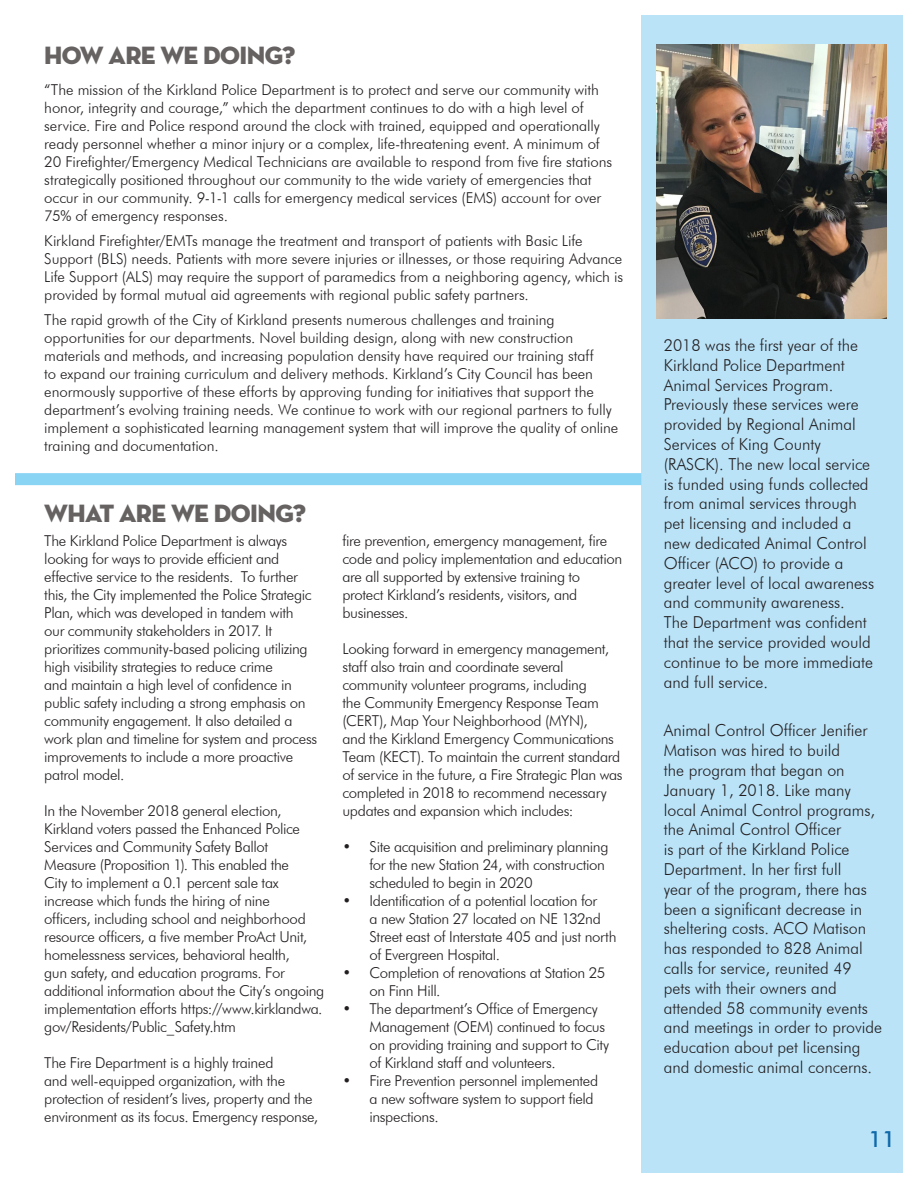
<style>
.page{position:relative;width:918px;height:1188px;background:#fff}
.page>*{position:absolute;margin:0;border:0;box-sizing:border-box;transform-origin:0 0}
.accomp_title{font:25.5px "Neutra Disp Exp Titling";letter-spacing:-.025em;color:#656261}
.Paragraph_Style_2{font:500 22.5px "Futura BT";color:#1169aa}
.body_text{font:300 16.5px/19.8px "Futura BT";color:#231f20}
.body_text-2{font:300 15px/18px "Futura BT";letter-spacing:-.02em;color:#231f20}
</style>
<div class="page">
<div style="left:641px;top:0;width:275px;height:1188px;background:#bae3f8"></div>
<div style="left:0;top:473px;width:641px;height:12px;background:#89d3f4"></div>
<img style="left:657px;top:45px;width:230px;height:274px">
<div style="left:0;top:0;width:918px;height:1188px;border:15px solid #fff"></div>
<p class="accomp_title" style="left:44px;top:39px;width:253px">HOW ARE WE DOING?</p>
<p class="body_text-2" style="left:44px;top:81px;width:569px">“The mission of the Kirkland Police Department is to protect and serve our community with honor, integrity and courage,” which the department continues to do with a high level of service. Fire and Police respond around the clock with trained, equipped and operationally ready personnel whether a minor injury or a complex, life-threatening event. A minimum of 20 Firefighter/Emergency Medical Technicians are available to respond from five fire stations strategically positioned throughout our community to the wide variety of emergencies that occur in our community. 9-1-1 calls for emergency medical services (EMS) account for over 75% of emergency responses.</p>
<p class="body_text-2" style="left:44px;top:232px;width:580px">Kirkland Firefighter/EMTs manage the treatment and transport of patients with Basic Life Support (BLS) needs. Patients with more severe injuries or illnesses, or those requiring Advance Life Support (ALS) may require the support of paramedics from a neighboring agency, which is provided by formal mutual aid agreements with regional public safety partners.</p>
<p class="body_text-2" style="left:44px;top:310px;width:576px">The rapid growth of the City of Kirkland presents numerous challenges and training opportunities for our departments. Novel building design, along with new construction materials and methods, and increasing population density have required our training staff<br>to expand our training curriculum and delivery methods. Kirkland’s City Council has been enormously supportive of these efforts by approving funding for initiatives that support the department’s evolving training needs. We continue to work with our regional partners to fully implement a sophisticated learning management system that will improve the quality of online training and documentation.</p>
<p class="accomp_title" style="left:44px;top:498px;width:263px">WHAT ARE WE DOING?</p>
<p class="body_text-2" style="left:44px;top:532px;width:275px">The Kirkland Police Department is always looking for ways to provide efficient and effective service to the residents. To further this, the City implemented the Police Strategic Plan, which was developed in tandem with our community stakeholders in 2017. It prioritizes community-based policing utilizing high visibility strategies to reduce crime<br>and maintain a high level of confidence in public safety including a strong emphasis on community engagement. It also detailed a work plan and timeline for system and process improvements to include a more proactive patrol model.</p>
<p class="body_text-2" style="left:44px;top:802px;width:282px">In the November 2018 general election, Kirkland voters passed the Enhanced Police Services and Community Safety Ballot<br>Measure (Proposition 1). This enabled the<br>City to implement a 0.1 percent sale tax increase which funds the hiring of nine<br>officers, including school and neighborhood resource officers, a five member ProAct Unit, homelessness services, behavioral health,<br>gun safety, and education programs. For additional information about the City’s ongoing implementation efforts https://www.kirklandwa. gov/Residents/Public_Safety.htm</p>
<p class="body_text-2" style="left:44px;top:1054px;width:275px">The Fire Department is a highly trained<br>and well-equipped organization, with the protection of resident’s lives, property and the environment as its focus. Emergency response,</p>
<p class="body_text-2" style="left:342px;top:532px;width:281px">fire prevention, emergency management, fire code and policy implementation and education are all supported by extensive training to protect Kirkland’s residents, visitors, and businesses.</p>
<p class="body_text-2" style="left:342px;top:640px;width:282px">Looking forward in emergency management, staff also train and coordinate several community volunteer programs, including<br>the Community Emergency Response Team (CERT), Map Your Neighborhood (MYN),<br>and the Kirkland Emergency Communications Team (KECT). To maintain the current standard of service in the future, a Fire Strategic Plan was completed in 2018 to recommend necessary updates and expansion which includes:</p>
<p class="body_text-2" style="left:369px;top:838px;width:241px;text-indent:-27px">• Site acquisition and preliminary planning for the new Station 24, with construction scheduled to begin in 2020</p>
<p class="body_text-2" style="left:369px;top:892px;width:249px;text-indent:-27px">• Identification of a potential location for<br>a new Station 27 located on NE 132nd Street east of Interstate 405 and just north of Evergreen Hospital.</p>
<p class="body_text-2" style="left:369px;top:964px;width:238px;text-indent:-27px">• Completion of renovations at Station 25 on Finn Hill.</p>
<p class="body_text-2" style="left:369px;top:1000px;width:241px;text-indent:-27px">• The department’s Office of Emergency Management (OEM) continued to focus on providing training and support to City of Kirkland staff and volunteers.</p>
<p class="body_text-2" style="left:369px;top:1072px;width:230px;text-indent:-27px">• Fire Prevention personnel implemented a new software system to support field inspections.</p>
<p class="body_text" style="left:664px;top:335px;width:212px">2018 was the first year of the<br>Kirkland Police Department<br>Animal Services Program.<br>Previously these services were provided by Regional Animal<br>Services of King County (RASCK). The new local service is funded using funds collected from animal services through pet licensing and included a new dedicated Animal Control<br>Officer (ACO) to provide a greater level of local awareness and community awareness.<br>The Department was confident that the service provided would continue to be more immediate and full service.</p>
<p class="body_text" style="left:664px;top:721px;width:220px">Animal Control Officer Jenifier<br>Matison was hired to build<br>the program that began on<br>January 1, 2018. Like many local Animal Control programs, the Animal Control Officer<br>is part of the Kirkland Police<br>Department. In her first full<br>year of the program, there has been a significant decrease in sheltering costs. ACO Matison has responded to 828 Animal calls for service, reunited 49 pets with their owners and attended 58 community events and meetings in order to provide education about pet licensing and domestic animal concerns.</p>
<p class="Paragraph_Style_2" style="left:869px;top:1126px;width:29px">11</p>
</div>
